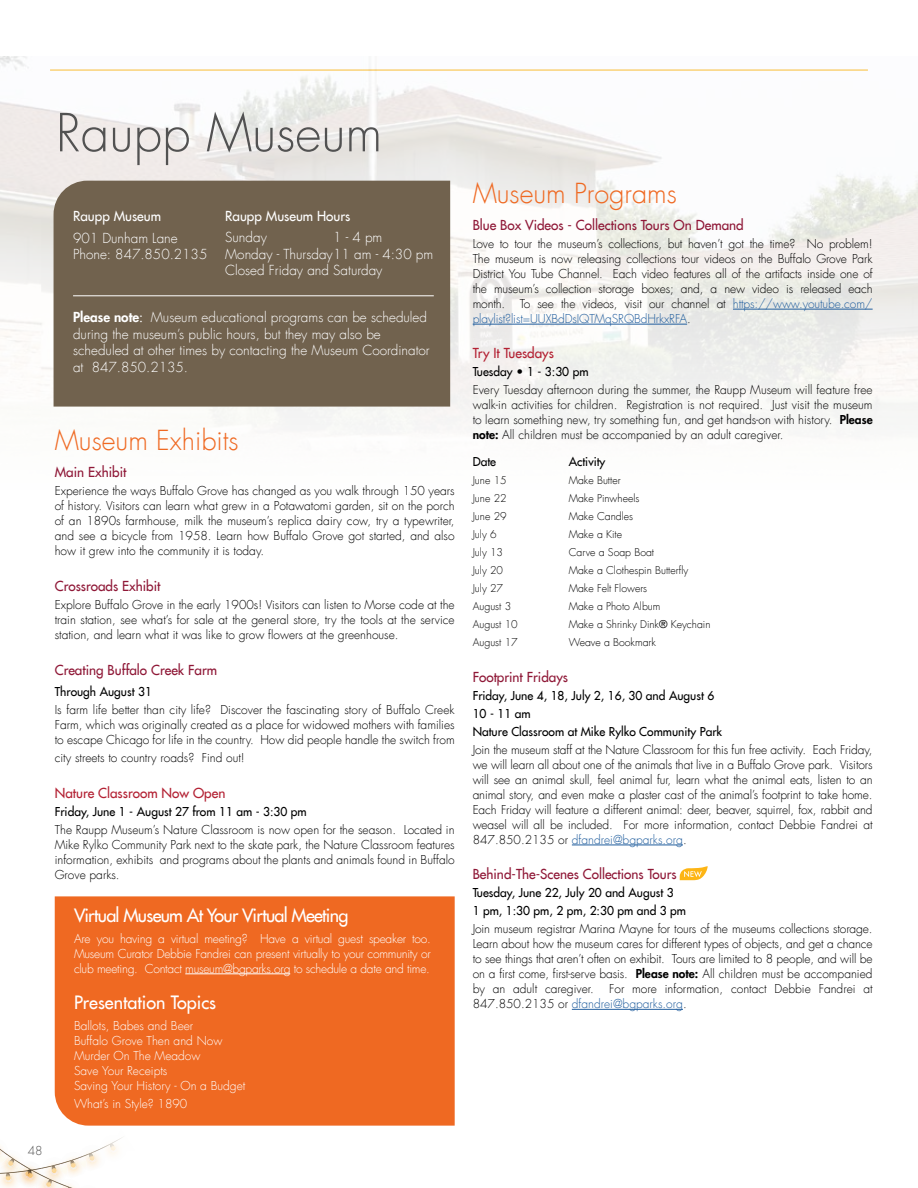
<style>
.page{position:relative;width:918px;height:1188px;background:#fff}
.page>*{position:absolute;margin:0;border:0;box-sizing:border-box;transform-origin:0 0}
.t1{font:300 51px "Futura LT";color:#525252}
.t2{font:300 27px "Futura LT";color:#ef6922}
.t3{font:18px "Futura LT";letter-spacing:-.04em;color:#fff}
.t4{font:18px "Futura LT";color:#fff}
.t5{font:300 13.5px/16.4px "Futura LT";color:#fff}
.t6{font:13.5px "Futura LT";color:#8f1837}
.t7{font:13.5px "Futura LT";color:#b32133}
.t8{font:13.5px "Futura LT";color:#fff}
.t9{font:300 12px/15px "Futura LT";color:#000;text-align:justify}
.t10{font:300 12px/15px "Futura LT";color:#fff;text-align:justify}
.t11{font:12px/18px "Futura LT";color:#000}
.t12{font:300 12px "Futura LT";color:#525252}
.t13{font:300 10.5px "Futura LT";color:#000}
.s1{font-weight:800}
.s2{font-weight:400}
.s3{color:#215e9e}
</style>
<div class="page">
<svg style="left:0;top:1053px;width:121px;height:135px"></svg>
<img style="left:0;top:57px;width:918px;height:368px">
<hr style="left:733px;top:309px;width:140px;height:1px;background:#215e9e">
<hr style="left:473px;top:324px;width:214px;height:1px;background:#215e9e">
<hr style="left:572px;top:845px;width:111px;height:1px;background:#215e9e">
<hr style="left:572px;top:1009px;width:111px;height:1px;background:#215e9e">
<div style="left:54px;top:181px;width:396px;height:226px;background:#71624e"></div>
<hr style="left:73px;top:295px;width:361px;height:1px;background:#fff">
<div style="left:55px;top:896px;width:400px;height:230px;background:#ef6922"></div>
<hr style="left:185px;top:974px;width:105px;height:1px;background:#fff">
<svg style="left:680px;top:866px;width:28px;height:14px"></svg>
<h1 class="t1" style="left:56px;top:102px;width:328px">Raupp Museum</h1>
<p class="t8" style="left:73px;top:208px;width:90px">Raupp Museum</p>
<p class="t5" style="left:73px;top:230px;width:136px">901 Dunham Lane<br>Phone: 847.850.2135</p>
<p class="t8" style="left:225px;top:208px;width:127px">Raupp Museum Hours</p>
<p class="t5" style="left:225px;top:230px;width:43px">Sunday</p>
<p class="t5" style="left:225px;top:230px;width:210px;text-indent:108px">1 - 4 pm<br>Monday - Thursday11 am - 4:30 pm<br>Closed Friday and Saturday</p>
<p class="t5" style="left:73px;top:310px;width:358px"><span class="s1">Please note</span><span class="s2">:</span> Museum educational programs can be scheduled during the museum’s public hours, but they may also be scheduled at other times by contacting the Museum Coordinator at 847.850.2135.</p>
<h2 class="t2" style="left:55px;top:424px;width:185px">Museum Exhibits</h2>
<p class="t6" style="left:55px;top:464px;width:73px">Main Exhibit</p>
<p class="t9" style="left:55px;top:484px;width:401px">Experience the ways Buffalo Grove has changed as you walk through 150 years of history. Visitors can learn what grew in a Potawatomi garden, sit on the porch of an 1890s farmhouse, milk the museum’s replica dairy cow, try a typewriter, and see a bicycle from 1958. Learn how Buffalo Grove got started, and also how it grew into the community it is today.</p>
<p class="t6" style="left:55px;top:578px;width:107px">Crossroads Exhibit</p>
<p class="t9" style="left:55px;top:598px;width:401px">Explore Buffalo Grove in the early 1900s! Visitors can listen to Morse code at the train station, see what’s for sale at the general store, try the tools at the service station, and learn what it was like to grow flowers at the greenhouse.</p>
<p class="t6" style="left:55px;top:662px;width:164px">Creating Buffalo Creek Farm</p>
<p class="t11" style="left:55px;top:683px;width:99px">Through August 31</p>
<p class="t9" style="left:55px;top:703px;width:401px">Is farm life better than city life? Discover the fascinating story of Buffalo Creek Farm, which was originally created as a place for widowed mothers with families to escape Chicago for life in the country. How did people handle the switch from</p>
<p class="t9" style="left:55px;top:751px;width:191px">city streets to country roads? Find out!</p>
<p class="t7" style="left:55px;top:785px;width:172px">Nature Classroom Now Open</p>
<p class="t11" style="left:55px;top:803px;width:254px">Friday, June 1 - August 27 from 11 am - 3:30 pm</p>
<p class="t9" style="left:55px;top:823px;width:401px">The Raupp Museum’s Nature Classroom is now open for the season. Located in Mike Rylko Community Park next to the skate park, the Nature Classroom features information, exhibits and programs about the plants and animals found in Buffalo Grove parks.</p>
<h3 class="t3" style="left:74px;top:903px;width:276px">Virtual Museum At Your Virtual Meeting</h3>
<p class="t10" style="left:74px;top:931px;width:358px">Are you having a virtual meeting? Have a virtual guest speaker too.<br>Museum Curator Debbie Fandrei can present virtually to your community or club meeting. Contact museum@bgparks.org to schedule a date and time.</p>
<h3 class="t4" style="left:74px;top:990px;width:144px">Presentation Topics</h3>
<p class="t10" style="left:74px;top:1018px;width:173px;text-align:left">Ballots, Babes and Beer<br>Buffalo Grove Then and Now<br>Murder On The Meadow<br>Save Your Receipts<br>Saving Your History - On a Budget</p>
<p class="t10" style="left:74px;top:1096px;width:115px">What’s in Style? 1890</p>
<p class="t12" style="left:28px;top:1143px;width:16px">48</p>
<h2 class="t2" style="left:473px;top:177px;width:206px">Museum Programs</h2>
<p class="t6" style="left:473px;top:216px;width:273px">Blue Box Videos - Collections Tours On Demand</p>
<p class="t9" style="left:473px;top:236px;width:401px">Love to tour the museum’s collections, but haven’t got the time? No problem!<br>The museum is now releasing collections tour videos on the Buffalo Grove Park District You Tube Channel. Each video features all of the artifacts inside one of the museum’s collection storage boxes; and, a new video is released each month. To see the videos, visit our channel at <span class="s3">https://www.youtube.com/ playlist?list=UUXBdDsIQTMqSRQBdHrkxRFA</span>.</p>
<p class="t7" style="left:473px;top:345px;width:83px">Try It Tuesdays</p>
<p class="t9" style="left:473px;top:363px;width:401px;line-height:18px"><span class="s2">Tuesday</span> • <span class="s2">1 - 3:30 pm<br></span>Every Tuesday afternoon during the summer, the Raupp Museum will feature free</p>
<p class="t9" style="left:473px;top:398px;width:402px">walk-in activities for children. Registration is not required. Just visit the museum to learn something new, try something fun, and get hands-on with history. <span class="s1">Please note:</span> All children must be accompanied by an adult caregiver.</p>
<p class="t11" style="left:473px;top:453px;width:25px">Date</p>
<p class="t11" style="left:569px;top:453px;width:38px">Activity</p>
<p class="t13" style="left:473px;top:474px;width:36px">June 15</p>
<p class="t13" style="left:569px;top:474px;width:53px">Make Butter</p>
<p class="t13" style="left:473px;top:492px;width:36px">June 22</p>
<p class="t13" style="left:569px;top:492px;width:72px">Make Pinwheels</p>
<p class="t13" style="left:473px;top:510px;width:36px">June 29</p>
<p class="t13" style="left:569px;top:510px;width:66px">Make Candles</p>
<p class="t13" style="left:473px;top:528px;width:25px">July 6</p>
<p class="t13" style="left:569px;top:528px;width:55px">Make a Kite</p>
<p class="t13" style="left:473px;top:546px;width:32px">July 13</p>
<p class="t13" style="left:569px;top:546px;width:87px">Carve a Soap Boat</p>
<p class="t13" style="left:473px;top:564px;width:32px">July 20</p>
<p class="t13" style="left:569px;top:564px;width:121px">Make a Clothespin Butterfly</p>
<p class="t13" style="left:473px;top:582px;width:32px">July 27</p>
<p class="t13" style="left:569px;top:582px;width:80px">Make Felt Flowers</p>
<p class="t13" style="left:473px;top:600px;width:40px">August 3</p>
<p class="t13" style="left:569px;top:600px;width:93px">Make a Photo Album</p>
<p class="t13" style="left:473px;top:618px;width:47px">August 10</p>
<p class="t13" style="left:569px;top:618px;width:143px">Make a Shrinky Dink<span class="s2">®</span> Keychain</p>
<p class="t13" style="left:473px;top:636px;width:47px">August 17</p>
<p class="t13" style="left:569px;top:636px;width:89px">Weave a Bookmark</p>
<p class="t6" style="left:473px;top:668px;width:97px">Footprint Fridays</p>
<p class="t11" style="left:473px;top:686px;width:251px">Friday, June 4, 18, July 2, 16, 30 and August 6<br>10 - 11 am<br>Nature Classroom at Mike Rylko Community Park</p>
<p class="t9" style="left:473px;top:742px;width:401px">Join the museum staff at the Nature Classroom for this fun free activity. Each Friday, we will learn all about one of the animals that live in a Buffalo Grove park. Visitors will see an animal skull, feel animal fur, learn what the animal eats, listen to an animal story, and even make a plaster cast of the animal’s footprint to take home.<br>Each Friday will feature a different animal: deer, beaver, squirrel, fox, rabbit and weasel will all be included. For more information, contact Debbie Fandrei at 847.850.2135 or <span class="s3">dfandrei@bgparks.org</span>.</p>
<p class="t6" style="left:473px;top:865px;width:205px">Behind-The-Scenes Collections Tours</p>
<p class="t11" style="left:473px;top:884px;width:215px">Tuesday, June 22, July 20 and August 3<br>1 pm, 1:30 pm, 2 pm, 2:30 pm and 3 pm</p>
<p class="t9" style="left:473px;top:922px;width:401px">Join museum registrar Marina Mayne for tours of the museums collections storage.<br>Learn about how the museum cares for different types of objects, and get a chance to see things that aren’t often on exhibit. Tours are limited to 8 people, and will be on a first come, first-serve basis. <span class="s1">Please note:</span> All children must be accompanied by an adult caregiver.</p>
<p class="t9" style="left:473px;top:982px;width:401px;text-indent:136px">For more information, contact Debbie Fandrei at<br>847.850.2135 or <span class="s3">dfandrei@bgparks.org</span>.</p>
</div>
